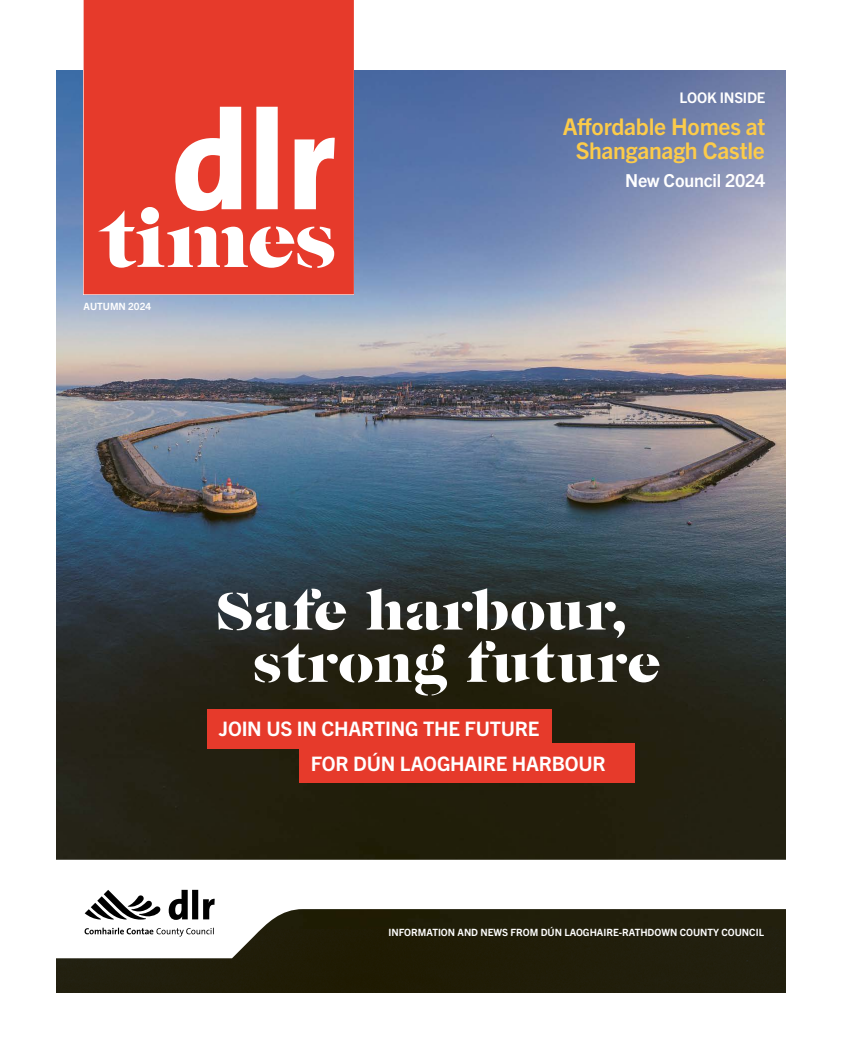
<style>
.page{position:relative;width:842px;height:1049px;background:#fff}
.page>*{position:absolute;margin:0;border:0;box-sizing:border-box;transform-origin:0 0}
.t1{font:900 54.4px/52.3px "Caslon Fina Sten AI";letter-spacing:-.015em;color:#fff}
.t2{font:700 23px/24px "Trade Gothic Next LT Pro";letter-spacing:-.015em;color:#fccb4a;text-align:center}
.t3{font:700 20px/34.6px "Trade Gothic Next LT Pro";letter-spacing:-.015em;color:#fff}
.t4{font:700 17.9px "Trade Gothic Next LT Pro";letter-spacing:-.015em;color:#fff}
.t5{font:700 14.6px "Trade Gothic Next LT Pro";letter-spacing:-.015em;color:#fff}
.t6{font:700 10px "Trade Gothic Next LT Pro";color:#fff}
</style>
<div class="page">
<div style="left:57px;top:958px;width:728px;height:34px;background:#211d0a"></div>
<img style="left:57px;top:71px;width:728px;height:789px">
<div style="left:207px;top:709px;width:344px;height:39px;background:#e63a2b"></div>
<div style="left:299px;top:744px;width:336px;height:39px;background:#e63a2b"></div>
<svg style="left:84px;top:889px;width:702px;height:69px;fill:#22200d"></svg>
<svg style="left:85px;top:890px;width:76px;height:29px"></svg>
<svg style="left:169px;top:890px;width:46px;height:30px"></svg>
<svg style="left:85px;top:928px;width:129px;height:8px"></svg>
<svg style="left:84px;top:0;width:270px;height:294px;fill:#e63a2b"></svg>
<p class="t6" style="left:84px;top:299px;width:69px">AUTUMN 2024</p>
<h3 class="t5" style="left:679px;top:87px;width:87px">LOOK INSIDE</h3>
<h2 class="t2" style="left:563px;top:113px;width:204px">Affordable Homes at<br>Shanganagh Castle</h2>
<h3 class="t4" style="left:625px;top:168px;width:142px">New Council 2024</h3>
<h1 class="t1" style="left:252px;top:585px;width:410px;text-indent:-38px">Safe harbour, strong future</h1>
<h3 class="t3" style="left:311px;top:710px;width:296px;text-indent:-92px">JOIN US IN CHARTING THE FUTURE<br>FOR DÚN LAOGHAIRE HARBOUR</h3>
<p class="t6" style="left:389px;top:925px;width:377px">INFORMATION AND NEWS FROM DÚN LAOGHAIRE-RATHDOWN COUNTY COUNCIL</p>
</div>
